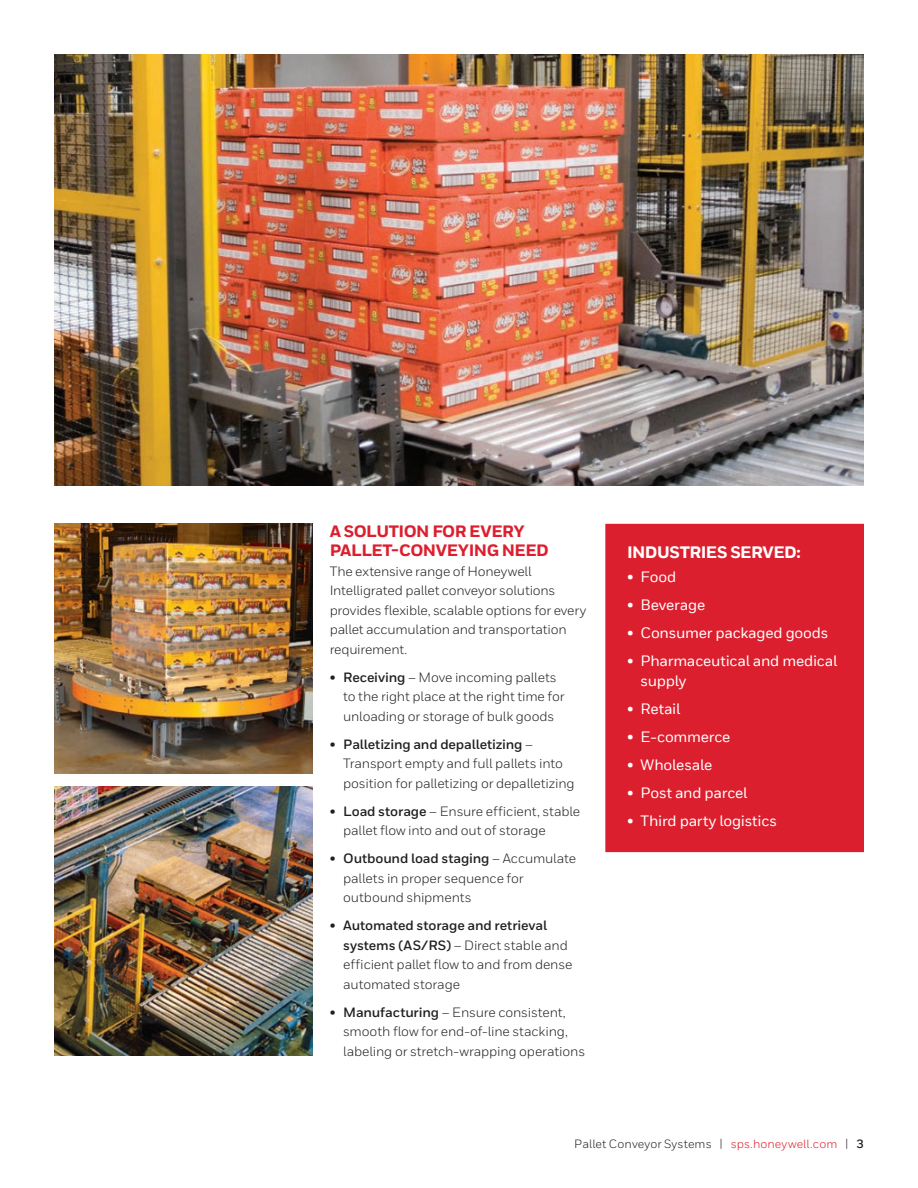
<style>
.page{position:relative;width:918px;height:1188px;background:#fff}
.page>*{position:absolute;margin:0;border:0;box-sizing:border-box;transform-origin:0 0}
._09_Inside__Body_Hea{font:800 16.5px/19.5px "Honeywell Sans";letter-spacing:-.03em;color:#dc1f2e}
._13_Inside__Info_Box{font:800 16.5px "Honeywell Sans TT";letter-spacing:-.03em;color:#fff}
.t1{font:500 15px/19.5px "Honeywell Sans TT";letter-spacing:-.015em;color:#fff}
._10_Inside__Body_Tex{font:13.5px/19.5px "Honeywell Sans";letter-spacing:-.01em;color:#231f20}
.t2{font:12px "Honeywell Sans";letter-spacing:.005em;color:#231f20}
.s1{font-weight:700}
.s2{color:#dc1f2e}
</style>
<div class="page">
<img style="left:54px;top:54px;width:810px;height:431px">
<img style="left:54px;top:786px;width:259px;height:270px">
<img style="left:54px;top:524px;width:259px;height:250px">
<div style="left:606px;top:525px;width:257px;height:326px;background:#dc1f2e"></div>
<div style="left:605px;top:524px;width:259px;height:328px;border:2px solid #dc1f2e"></div>
<p class="_09_Inside__Body_Hea" style="left:330px;top:522px;width:221px">A SOLUTION FOR EVERY<br>PALLET-CONVEYING NEED</p>
<p class="_10_Inside__Body_Tex" style="left:330px;top:561px;width:258px">The extensive range of Honeywell Intelligrated pallet conveyor solutions provides flexible, scalable options for every pallet accumulation and transportation requirement.</p>
<p class="_10_Inside__Body_Tex" style="left:343px;top:667px;width:223px;text-indent:-14px"><span class="s1">• Receiving</span> – Move incoming pallets to the right place at the right time for unloading or storage of bulk goods</p>
<p class="_10_Inside__Body_Tex" style="left:343px;top:734px;width:233px;text-indent:-14px"><span class="s1">• Palletizing and depalletizing</span> –<br>Transport empty and full pallets into position for palletizing or depalletizing</p>
<p class="_10_Inside__Body_Tex" style="left:343px;top:801px;width:239px;text-indent:-14px"><span class="s1">• Load storage</span> – Ensure efficient, stable pallet flow into and out of storage</p>
<p class="_10_Inside__Body_Tex" style="left:343px;top:849px;width:235px;text-indent:-14px"><span class="s1">• Outbound load staging</span> – Accumulate pallets in proper sequence for outbound shipments</p>
<p class="_10_Inside__Body_Tex" style="left:343px;top:916px;width:231px;text-indent:-14px"><span class="s1">• Automated storage and retrieval systems (AS/RS)</span> – Direct stable and efficient pallet flow to and from dense automated storage</p>
<p class="_10_Inside__Body_Tex" style="left:343px;top:1002px;width:243px;text-indent:-14px"><span class="s1">• Manufacturing</span> – Ensure consistent, smooth flow for end-of-line stacking, labeling or stretch-wrapping operations</p>
<p class="_13_Inside__Info_Box" style="left:627px;top:542px;width:175px">INDUSTRIES SERVED:</p>
<p class="t1" style="left:627px;top:567px;width:51px">• Food</p>
<p class="t1" style="left:627px;top:595px;width:80px">• Beverage</p>
<p class="t1" style="left:627px;top:623px;width:203px">• Consumer packaged goods</p>
<p class="t1" style="left:641px;top:651px;width:198px;text-indent:-14px">• Pharmaceutical and medical supply</p>
<p class="t1" style="left:627px;top:699px;width:55px">• Retail</p>
<p class="t1" style="left:627px;top:727px;width:105px">• E-commerce</p>
<p class="t1" style="left:627px;top:755px;width:87px">• Wholesale</p>
<p class="t1" style="left:627px;top:783px;width:122px">• Post and parcel</p>
<p class="t1" style="left:627px;top:811px;width:152px">• Third party logistics</p>
<p class="t2" style="left:574px;top:1136px;width:291px">Pallet Conveyor Systems | <span class="s2">sps.honeywell.com</span> | <span class="s1">3</span></p>
</div>
